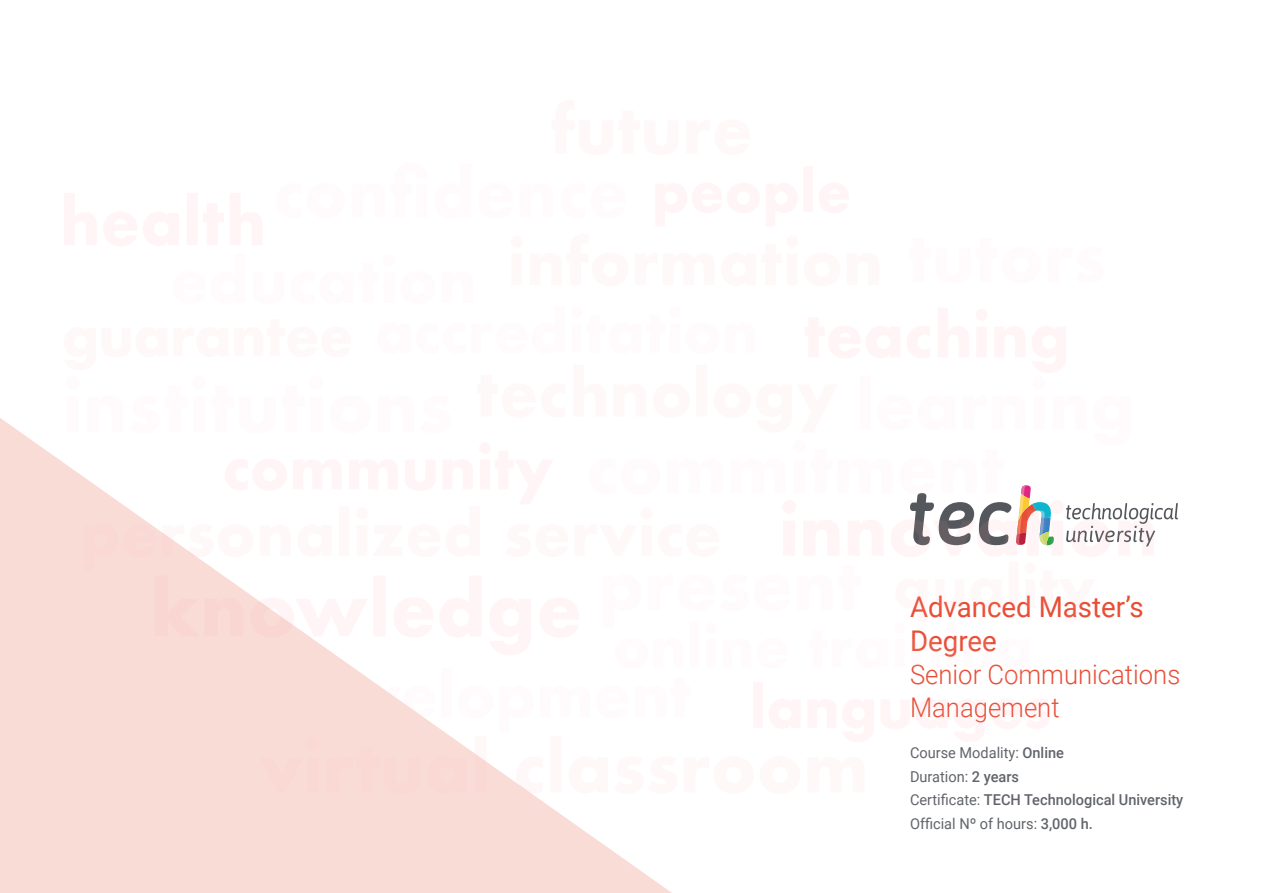
<style>
.page{position:relative;width:1263px;height:893px;background:#fff}
.page>*{position:absolute;margin:0;border:0;box-sizing:border-box;transform-origin:0 0}
.t1{font:28.5px/34.2px "Roboto";color:#e94d35}
.t2{font:300 27px/33px "Roboto";color:#e94d35;scale:.95 1}
.t3{font:15px/23.7px "Roboto";color:#61646a}
.s1{font-weight:500}
</style>
<div class="page">
<svg style="left:0;top:418px;width:672px;height:475px;background:#fadfda"></svg>
<svg style="left:64px;top:418px;width:1114px;height:376px"></svg>
<h1 class="t1" style="left:910px;top:589px;width:235px">Advanced Master’s<br>Degree</h1>
<h2 class="t2" style="left:910px;top:657px;width:286px">Senior Communications<br>Management</h2>
<p class="t3" style="left:910px;top:740px;width:275px">Course Modality: <span class="s1">Online<br></span>Duration: <span class="s1">2 years<br></span>Certificate: <span class="s1">TECH Technological University<br></span>Official Nº of hours: <span class="s1">3,000 h.</span></p>
</div>
